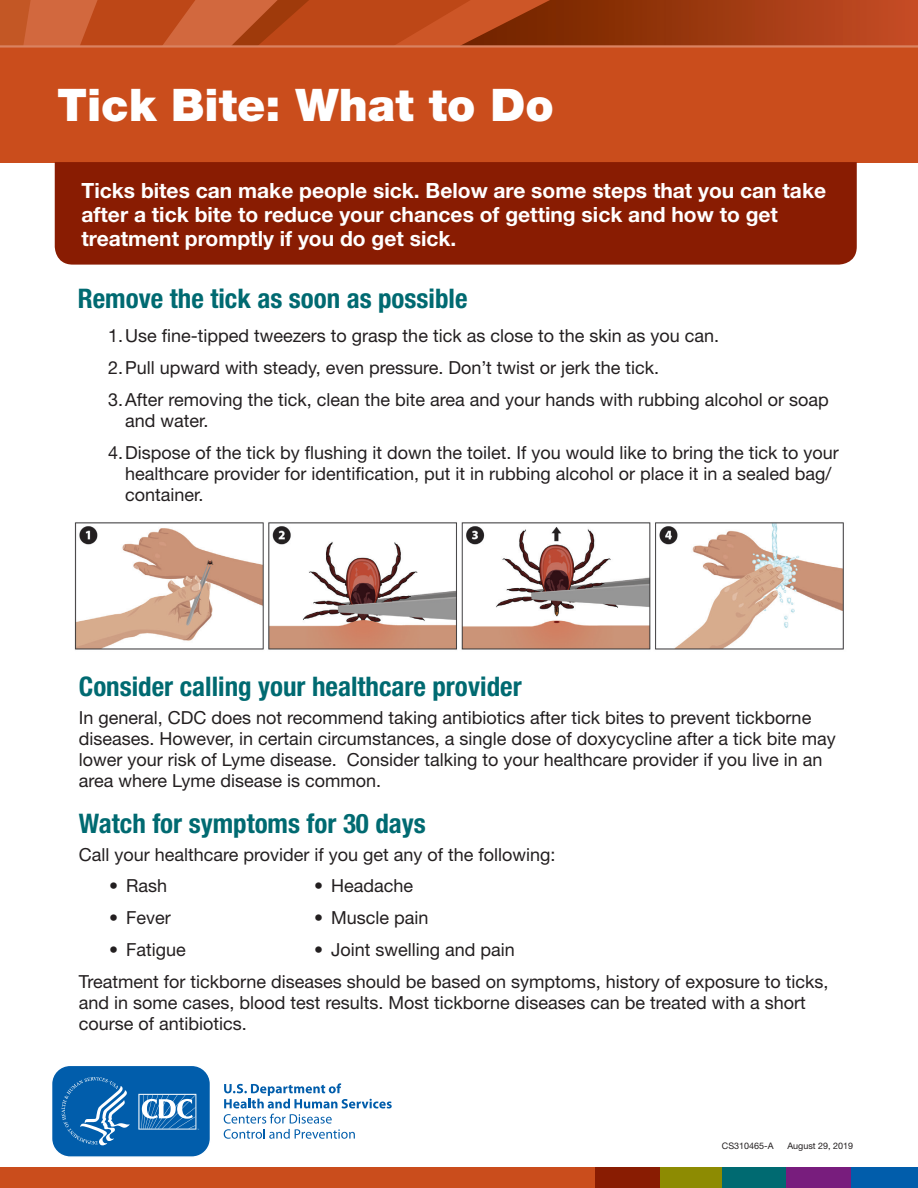
<style>
.page{position:relative;width:918px;height:1188px;background:#fff}
.page>*{position:absolute;margin:0;border:0;box-sizing:border-box;transform-origin:0 0}
.t1{font:900 45px "Helvetica Neue LT Std";color:#fff}
.t2{font:700 condensed 27px "Helvetica Neue LT Std";color:#006a71}
.P_FIRST_PARA{font:700 21px/24px "Helvetica Neue LT Std";color:#fff}
.t3{font:18px/21px "Helvetica Neue LT Std";color:#231f20}
.t4{font:9px "Helvetica Neue LT Std";color:#231f20}
</style>
<div class="page">
<svg style="left:0;top:0;width:918px;height:45px"></svg>
<div style="left:0;top:47px;width:918px;height:115px;background:#ca4d1c"></div>
<hr style="left:0;top:45px;width:918px;height:3px;background:#da8260">
<div style="left:0;top:1167px;width:597px;height:21px;background:#ca4d1c"></div>
<div style="left:658px;top:1167px;width:65px;height:21px;background:#8d8b02"></div>
<div style="left:722px;top:1167px;width:65px;height:21px;background:#006a71"></div>
<div style="left:787px;top:1167px;width:64px;height:21px;background:#781d7d"></div>
<div style="left:851px;top:1167px;width:67px;height:21px;background:#015dab"></div>
<div style="left:595px;top:1167px;width:64px;height:21px;background:#891c02"></div>
<div style="left:55px;top:162px;width:802px;height:103px;background:#891c02"></div>
<img style="left:74px;top:522px;width:770px;height:128px">
<svg style="left:224px;top:1083px;width:168px;height:25px"></svg>
<svg style="left:224px;top:1114px;width:131px;height:25px"></svg>
<svg style="left:52px;top:1066px;width:158px;height:91px"></svg>
<h1 class="t1" style="left:57px;top:78px;width:498px">Tick Bite: What to Do</h1>
<p class="P_FIRST_PARA" style="left:82px;top:178px;width:746px">Ticks bites can make people sick. Below are some steps that you can take after a tick bite to reduce your chances of getting sick and how to get treatment promptly if you do get sick.</p>
<h2 class="t2" style="left:78px;top:282px;width:391px">Remove the tick as soon as possible</h2>
<p class="t3" style="left:108px;top:325px;width:613px">1.Use fine-tipped tweezers to grasp the tick as close to the skin as you can.</p>
<p class="t3" style="left:108px;top:357px;width:553px">2.Pull upward with steady, even pressure. Don’t twist or jerk the tick.</p>
<p class="t3" style="left:125px;top:389px;width:705px;text-indent:-17px">3.After removing the tick, clean the bite area and your hands with rubbing alcohol or soap and water.</p>
<p class="t3" style="left:125px;top:441px;width:715px;text-indent:-17px">4.Dispose of the tick by flushing it down the toilet. If you would like to bring the tick to your healthcare provider for identification, put it in rubbing alcohol or place it in a sealed bag/ container.</p>
<h2 class="t2" style="left:79px;top:670px;width:444px">Consider calling your healthcare provider</h2>
<p class="t3" style="left:79px;top:707px;width:759px">In general, CDC does not recommend taking antibiotics after tick bites to prevent tickborne diseases. However, in certain circumstances, a single dose of doxycycline after a tick bite may lower your risk of Lyme disease. Consider talking to your healthcare provider if you live in an area where Lyme disease is common.</p>
<h2 class="t2" style="left:79px;top:807px;width:349px">Watch for symptoms for 30 days</h2>
<p class="t3" style="left:79px;top:844px;width:478px">Call your healthcare provider if you get any of the following:</p>
<p class="t3" style="left:109px;top:875px;width:60px">• Rash</p>
<p class="t3" style="left:109px;top:907px;width:63px">• Fever</p>
<p class="t3" style="left:109px;top:939px;width:78px">• Fatigue</p>
<p class="t3" style="left:314px;top:875px;width:101px">• Headache</p>
<p class="t3" style="left:314px;top:907px;width:116px">• Muscle pain</p>
<p class="t3" style="left:314px;top:939px;width:202px">• Joint swelling and pain</p>
<p class="t3" style="left:79px;top:971px;width:751px">Treatment for tickborne diseases should be based on symptoms, history of exposure to ticks, and in some cases, blood test results. Most tickborne diseases can be treated with a short course of antibiotics.</p>
<p class="t4" style="left:722px;top:1140px;width:53px">CS310465-A</p>
<p class="t4" style="left:787px;top:1140px;width:67px">August 29, 2019</p>
</div>
